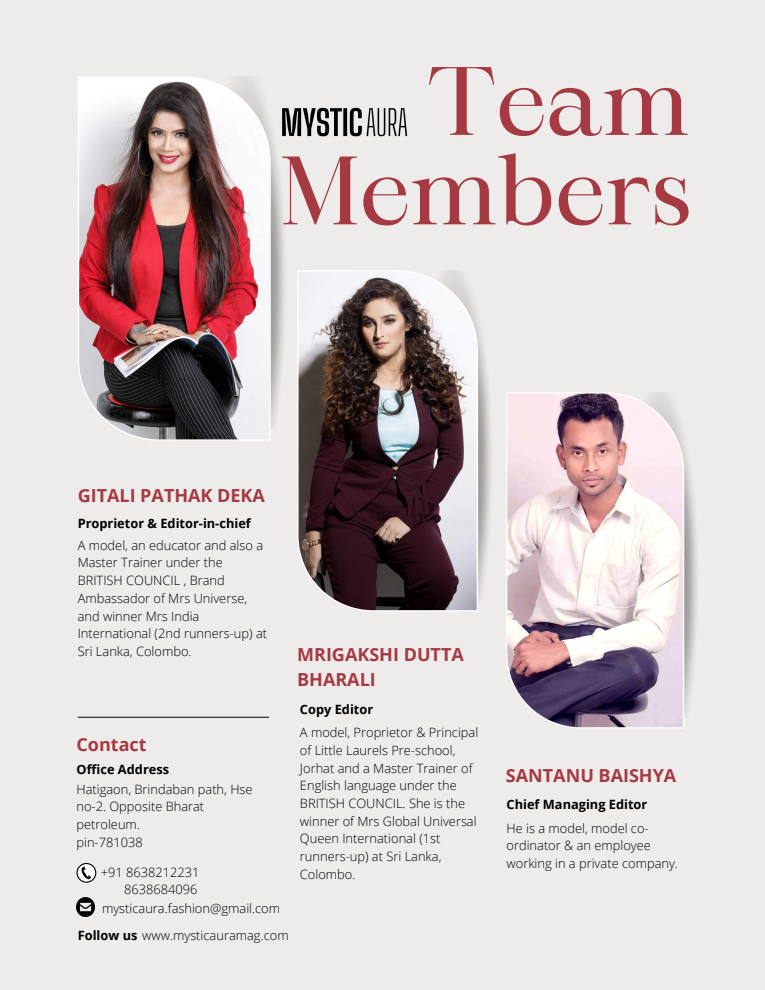
<style>
.page{position:relative;width:765px;height:990px;background:#eeebeb}
.page>*{position:absolute;margin:0;border:0;box-sizing:border-box;transform-origin:0 0}
.t1{font:93px "Maharlika";color:#a53a42}
.t2{font:700 18px/25.2px "Open Sans";color:#a53a42}
.t3{font:300 12.84px/17.7px "Open Sans";color:#000}
.t4{font:700 12.8px "Open Sans";color:#000}
.s1{font-weight:700;font-size:12.8px}
</style>
<div class="page">
<img style="left:271px;top:142px;width:14px;height:287px">
<img style="left:78px;top:77px;width:193px;height:364px">
<img style="left:684px;top:443px;width:13px;height:274px">
<svg style="left:506px;top:392px;width:178px;height:337px"></svg>
<img style="left:478px;top:323px;width:13px;height:277px">
<svg style="left:297px;top:270px;width:181px;height:342px"></svg>
<svg style="left:77px;top:863px;width:19px;height:20px"></svg>
<div style="left:78px;top:864px;width:17px;height:18px;background:#fff;border-radius:50%"></div>
<svg style="left:81px;top:866px;width:10px;height:13px"></svg>
<hr style="left:78px;top:717px;width:191px;height:1px;background:#000">
<img style="left:266px;top:103px;width:142px;height:39px">
<img style="left:77px;top:898px;width:18px;height:18px">
<h1 class="t1" style="left:427px;top:64px;width:263px">Team</h1>
<h1 class="t1" style="left:280px;top:153px;width:413px">Members</h1>
<h2 class="t2" style="left:78px;top:482px;width:189px">GITALI PATHAK DEKA</h2>
<p class="t4" style="left:78px;top:514px;width:175px">Proprietor &amp; Editor-in-chief</p>
<p class="t3" style="left:78px;top:536px;width:191px">A model, an educator and also a<br>Master Trainer under the<br>BRITISH COUNCIL , Brand<br>Ambassador of Mrs Universe, and winner Mrs India<br>International (2nd runners-up) at<br>Sri Lanka, Colombo.</p>
<h2 class="t2" style="left:297px;top:641px;width:168px">MRIGAKSHI DUTTA<br>BHARALI</h2>
<p class="t4" style="left:300px;top:700px;width:75px">Copy Editor</p>
<h2 class="t2" style="left:77px;top:731px;width:72px">Contact</h2>
<p class="t4" style="left:77px;top:760px;width:94px">Office Address</p>
<p class="t3" style="left:77px;top:780px;width:178px">Hatigaon, Brindaban path, Hse no-2. Opposite Bharat petroleum.<br>pin-781038</p>
<p class="t3" style="left:101px;top:863px;width:100px;text-align:right">+91 8638212231<br>8638684096</p>
<p class="t3" style="left:78px;top:895px;width:213px;line-height:26.9px;text-indent:24px">mysticaura.fashion@gmail.com<br><span class="s1">Follow us</span> www.mysticauramag.com</p>
<p class="t3" style="left:300px;top:723px;width:180px">A model, Proprietor &amp; Principal of Little Laurels Pre-school,<br>Jorhat and a Master Trainer of<br>English language under the<br>BRITISH COUNCIL. She is the winner of Mrs Global Universal<br>Queen International (1st runners-up) at Sri Lanka,<br>Colombo.</p>
<h2 class="t2" style="left:506px;top:762px;width:172px">SANTANU BAISHYA</h2>
<p class="t4" style="left:507px;top:795px;width:142px">Chief Managing Editor</p>
<p class="t3" style="left:507px;top:819px;width:173px">He is a model, model co&shy;ordinator &amp; an employee working in a private company.</p>
</div>
